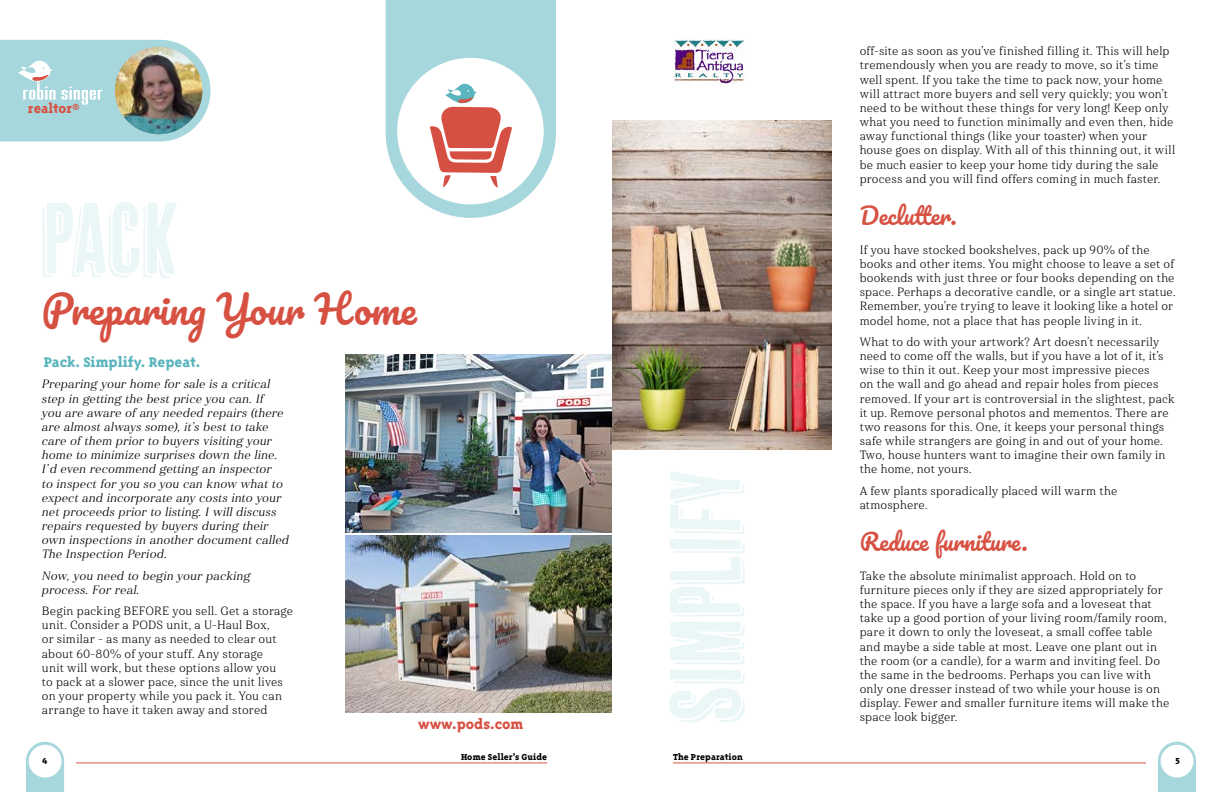
<style>
.page{position:relative;width:1224px;height:792px;background:#fff}
.page>*{position:absolute;margin:0;border:0;box-sizing:border-box;transform-origin:0 0}
.t1{font:39px "Pacifico";color:#d75143}
.t2{font:23px "Pacifico";color:#d75143}
.t3{font:800 16px "Triplex Serif OT";color:#5bb5be}
.t4{font:800 16px "Triplex Serif OT";color:#d75143}
.t5{font:800 15.2px "Triplex Serif OT";color:#d75143}
.t6{font:12px/14.2px "Haboro Serif Nor Boo";letter-spacing:.015em;color:#000}
.t7{font:12px/14.2px "Haboro Nor Boo It";letter-spacing:.01em;color:#000}
.t8{font:800 10px "Triplex Serif OT";letter-spacing:.005em;color:#000101}
.t9{font:800 10px "Triplex Serif OT";letter-spacing:.005em;color:#000}
</style>
<div class="page">
<svg style="left:26px;top:742px;width:38px;height:50px"></svg>
<svg style="left:1158px;top:742px;width:38px;height:50px"></svg>
<svg style="left:386px;top:0;width:170px;height:218px"></svg>
<img style="left:673px;top:40px;width:71px;height:44px">
<img style="left:612px;top:121px;width:220px;height:328px">
<img style="left:345px;top:536px;width:267px;height:177px">
<img style="left:345px;top:354px;width:267px;height:178px">
<hr style="left:673px;top:763px;width:473px;height:1px;background:#d75143">
<hr style="left:76px;top:763px;width:471px;height:1px;background:#d75143">
<svg style="left:0;top:40px;width:210px;height:102px;background:#b1dbdf"></svg>
<img style="left:115px;top:47px;width:87px;height:87px;border-radius:44px">
<p class="t5" style="left:28px;top:101px;width:53px">realtor®</p>
<h1 class="t1" style="left:42px;top:288px;width:376px">Preparing Your Home</h1>
<h3 class="t3" style="left:44px;top:354px;width:158px">Pack. Simplify. Repeat.</h3>
<p class="t7" style="left:42px;top:377px;width:249px">Preparing your home for sale is a critical step in getting the best price you can. If<br>you are aware of any needed repairs (there are almost always some), it’s best to take care of them prior to buyers visiting your home to minimize surprises down the line.<br>I’d even recommend getting an inspector<br>to inspect for you so you can know what to expect and incorporate any costs into your net proceeds prior to listing. I will discuss repairs requested by buyers during their own inspections in another document called The Inspection Period.</p>
<p class="t7" style="left:42px;top:568px;width:210px">Now, you need to begin your packing process. For real.</p>
<p class="t6" style="left:42px;top:604px;width:253px">Begin packing BEFORE you sell. Get a storage unit. Consider a PODS unit, a U-Haul Box,<br>or similar - as many as needed to clear out about 60-80% of your stuff. Any storage<br>unit will work, but these options allow you<br>to pack at a slower pace, since the unit lives on your property while you pack it. You can arrange to have it taken away and stored</p>
<h3 class="t4" style="left:418px;top:715px;width:107px">www.pods.com</h3>
<p class="t6" style="left:860px;top:44px;width:317px">off-site as soon as you’ve finished filling it. This will help tremendously when you are ready to move, so it’s time well spent. If you take the time to pack now, your home will attract more buyers and sell very quickly; you won’t need to be without these things for very long! Keep only what you need to function minimally and even then, hide away functional things (like your toaster) when your house goes on display. With all of this thinning out, it will be much easier to keep your home tidy during the sale process and you will find offers coming in much faster.</p>
<h2 class="t2" style="left:860px;top:204px;width:98px">Declutter.</h2>
<p class="t6" style="left:860px;top:243px;width:317px">If you have stocked bookshelves, pack up 90% of the books and other items. You might choose to leave a set of bookends with just three or four books depending on the space. Perhaps a decorative candle, or a single art statue.<br>Remember, you’re trying to leave it looking like a hotel or model home, not a place that has people living in it.</p>
<p class="t6" style="left:860px;top:335px;width:316px">What to do with your artwork? Art doesn’t necessarily need to come off the walls, but if you have a lot of it, it’s wise to thin it out. Keep your most impressive pieces<br>on the wall and go ahead and repair holes from pieces removed. If your art is controversial in the slightest, pack it up. Remove personal photos and mementos. There are two reasons for this. One, it keeps your personal things safe while strangers are going in and out of your home.<br>Two, house hunters want to imagine their own family in the home, not yours.</p>
<p class="t6" style="left:860px;top:484px;width:259px">A few plants sporadically placed will warm the atmosphere.</p>
<h2 class="t2" style="left:860px;top:530px;width:169px">Reduce furniture.</h2>
<p class="t6" style="left:860px;top:569px;width:311px">Take the absolute minimalist approach. Hold on to furniture pieces only if they are sized appropriately for the space. If you have a large sofa and a loveseat that take up a good portion of your living room/family room, pare it down to only the loveseat, a small coffee table and maybe a side table at most. Leave one plant out in the room (or a candle), for a warm and inviting feel. Do the same in the bedrooms. Perhaps you can live with only one dresser instead of two while your house is on display. Fewer and smaller furniture items will make the space look bigger.</p>
<p class="t8" style="left:461px;top:752px;width:88px">Home Seller’s Guide</p>
<p class="t9" style="left:673px;top:752px;width:71px">The Preparation</p>
<p class="t9" style="left:42px;top:756px;width:7px">4</p>
<p class="t9" style="left:1176px;top:756px;width:6px">5</p>
</div>
